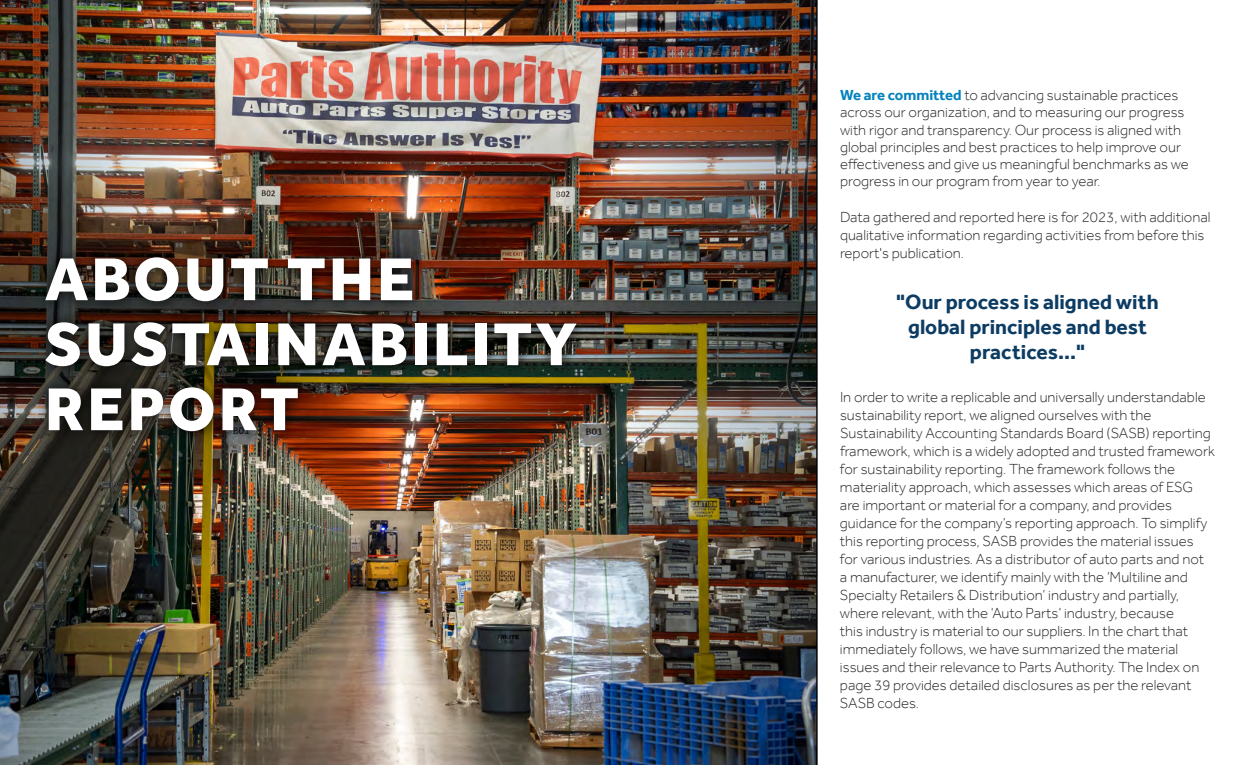
<style>
.page{position:relative;width:1260px;height:765px;background:#fff}
.page>*{position:absolute;margin:0;border:0;box-sizing:border-box;transform-origin:0 0}
.t1{font:800 62.5px/65px "Effra";letter-spacing:.05em;color:#fff}
.t2{font:700 21.25px/25px "Effra";color:#0c3c63;text-align:center}
.t3{font:300 15px/18px "Effra";color:#292829}
.s1{font-weight:700;color:#0382bd}
</style>
<div class="page">
<img style="left:197px;top:0;width:406px;height:765px">
<img style="left:0;top:0;width:197px;height:765px">
<div style="left:34px;top:245px;width:554px;height:198px;background:#000;opacity:.85"></div>
<img style="left:603px;top:0;width:215px;height:765px">
<h1 class="t1" style="left:45px;top:246px;width:534px">ABOUT THE<br>SUSTAINABILITY<br>REPORT</h1>
<p class="t3" style="left:840px;top:86px;width:350px;line-height:17.2px"><span class="s1">We are committed</span> to advancing sustainable practices across our organization, and to measuring our progress with rigor and transparency. Our process is aligned with global principles and best practices to help improve our effectiveness and give us meaningful benchmarks as we progress in our program from year to year.</p>
<p class="t3" style="left:840px;top:208px;width:372px">Data gathered and reported here is for 2023, with additional qualitative information regarding activities from before this report's publication.</p>
<h2 class="t2" style="left:896px;top:289px;width:264px">"Our process is aligned with global principles and best practices..."</h2>
<p class="t3" style="left:840px;top:388px;width:376px">In order to write a replicable and universally understandable sustainability report, we aligned ourselves with the Sustainability Accounting Standards Board (SASB) reporting framework, which is a widely adopted and trusted framework for sustainability reporting. The framework follows the materiality approach, which assesses which areas of ESG are important or material for a company, and provides guidance for the company’s reporting approach. To simplify this reporting process, SASB provides the material issues for various industries. As a distributor of auto parts and not a manufacturer, we identify mainly with the ‘Multiline and Specialty Retailers &amp; Distribution’ industry and partially, where relevant, with the ‘Auto Parts’ industry, because<br>this industry is material to our suppliers. In the chart that immediately follows, we have summarized the material issues and their relevance to Parts Authority. The Index on page 39 provides detailed disclosures as per the relevant SASB codes.</p>
</div>
